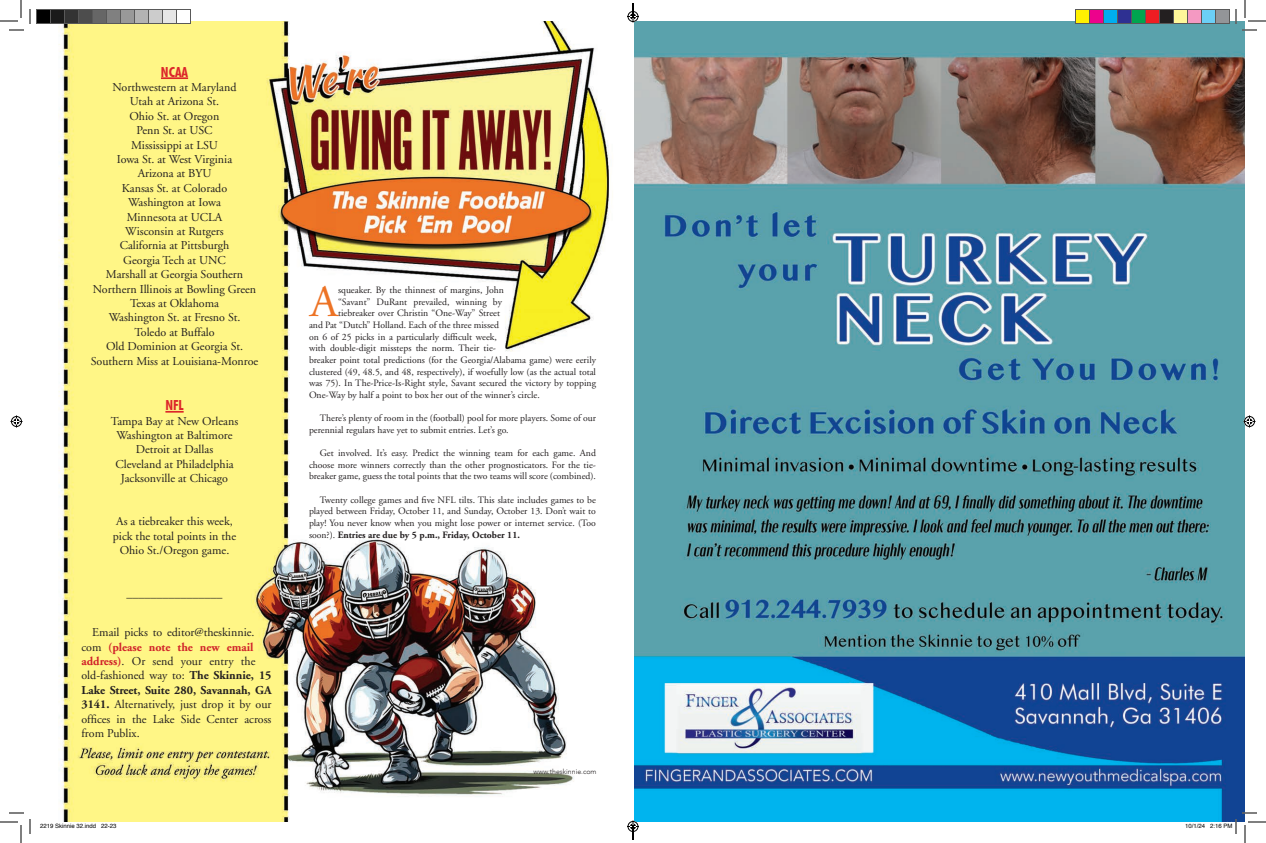
<style>
.page{position:relative;width:1266px;height:843px;background:#fff}
.page>*{position:absolute;margin:0;border:0;box-sizing:border-box;transform-origin:0 0}
.t1{font:44.8px "Adobe Garamond";color:#ed7325}
.t2{font:700 condensed 14px "Futura BT";color:#dc252a}
.t3{font:12px/14.4px "Adobe Garamond";color:#231f20;text-align:center}
.t4{font:9.7px/11.6px "Adobe Garamond";color:#231f20;text-align:justify}
.t5{font:300 7px "Avenir";color:#231f20}
.t6{font:6px "Helvetica";color:#000}
.s1{font-weight:700;color:#d1232a}
.s2{font-weight:700}
</style>
<div class="page">
<img style="left:22px;top:21px;width:1223px;height:801px">
<hr style="left:161px;top:77px;width:27px;height:2px;background:#dc252a">
<svg style="left:165px;top:411px;width:19px;height:2px"></svg>
<svg style="left:0;top:0;width:31px;height:31px"></svg>
<svg style="left:0;top:812px;width:31px;height:31px"></svg>
<svg style="left:1235px;top:0;width:31px;height:31px"></svg>
<svg style="left:10px;top:416px;width:12px;height:12px"></svg>
<svg style="left:1244px;top:416px;width:12px;height:12px"></svg>
<div style="left:36px;top:10px;width:14px;height:14px;background:#000"></div>
<div style="left:36px;top:9px;width:15px;height:15px;border:1px solid #595959"></div>
<div style="left:50px;top:10px;width:14px;height:14px;background:#1a1a1a"></div>
<div style="left:50px;top:9px;width:15px;height:15px;border:1px solid #595959"></div>
<div style="left:64px;top:10px;width:14px;height:14px;background:#333"></div>
<div style="left:64px;top:9px;width:15px;height:15px;border:1px solid #595959"></div>
<div style="left:78px;top:10px;width:14px;height:14px;background:#4d4d4d"></div>
<div style="left:78px;top:9px;width:15px;height:15px;border:1px solid #595959"></div>
<div style="left:92px;top:10px;width:14px;height:14px;background:#666"></div>
<div style="left:92px;top:9px;width:15px;height:15px;border:1px solid #595959"></div>
<div style="left:106px;top:10px;width:14px;height:14px;background:#808080"></div>
<div style="left:106px;top:9px;width:15px;height:15px;border:1px solid #595959"></div>
<div style="left:120px;top:10px;width:14px;height:14px;background:#999"></div>
<div style="left:120px;top:9px;width:15px;height:15px;border:1px solid #595959"></div>
<div style="left:134px;top:10px;width:14px;height:14px;background:#b3b3b3"></div>
<div style="left:134px;top:9px;width:15px;height:15px;border:1px solid #595959"></div>
<div style="left:148px;top:10px;width:14px;height:14px;background:#ccc"></div>
<div style="left:148px;top:9px;width:15px;height:15px;border:1px solid #595959"></div>
<div style="left:162px;top:10px;width:14px;height:14px;background:#e6e6e6"></div>
<div style="left:162px;top:9px;width:15px;height:15px;border:1px solid #595959"></div>
<div style="left:176px;top:10px;width:14px;height:14px;background:#fff"></div>
<div style="left:176px;top:9px;width:15px;height:15px;border:1px solid #595959"></div>
<div style="left:1076px;top:10px;width:14px;height:14px;background:#fff101"></div>
<div style="left:1075px;top:9px;width:15px;height:15px;border:1px solid #595959"></div>
<div style="left:1090px;top:10px;width:14px;height:14px;background:#ed028c"></div>
<div style="left:1089px;top:9px;width:15px;height:15px;border:1px solid #595959"></div>
<div style="left:1104px;top:10px;width:14px;height:14px;background:#00aeef"></div>
<div style="left:1103px;top:9px;width:15px;height:15px;border:1px solid #595959"></div>
<div style="left:1118px;top:10px;width:14px;height:14px;background:#2e3092"></div>
<div style="left:1117px;top:9px;width:15px;height:15px;border:1px solid #595959"></div>
<div style="left:1132px;top:10px;width:14px;height:14px;background:#00a54f"></div>
<div style="left:1131px;top:9px;width:15px;height:15px;border:1px solid #595959"></div>
<div style="left:1146px;top:10px;width:14px;height:14px;background:#ee1d23"></div>
<div style="left:1145px;top:9px;width:15px;height:15px;border:1px solid #595959"></div>
<div style="left:1160px;top:10px;width:14px;height:14px;background:#231f20"></div>
<div style="left:1159px;top:9px;width:15px;height:15px;border:1px solid #595959"></div>
<div style="left:1174px;top:10px;width:14px;height:14px;background:#fff79a"></div>
<div style="left:1173px;top:9px;width:15px;height:15px;border:1px solid #595959"></div>
<div style="left:1188px;top:10px;width:14px;height:14px;background:#f499c2"></div>
<div style="left:1187px;top:9px;width:15px;height:15px;border:1px solid #595959"></div>
<div style="left:1202px;top:10px;width:14px;height:14px;background:#6bcff6"></div>
<div style="left:1201px;top:9px;width:15px;height:15px;border:1px solid #595959"></div>
<div style="left:1216px;top:10px;width:14px;height:14px;background:#939598"></div>
<div style="left:1215px;top:9px;width:15px;height:15px;border:1px solid #595959"></div>
<svg style="left:1185px;top:812px;width:81px;height:31px"></svg>
<svg style="left:627px;top:3px;width:12px;height:19px"></svg>
<svg style="left:627px;top:820px;width:12px;height:20px"></svg>
<h2 class="t2" style="left:161px;top:63px;width:29px">NCAA</h2>
<p class="t3" style="left:91px;top:80px;width:169px">Northwestern at Maryland<br>Utah at Arizona St.<br>Ohio St. at Oregon<br>Penn St. at USC<br>Mississippi at LSU<br>Iowa St. at West Virginia<br>Arizona at BYU<br>Kansas St. at Colorado<br>Washington at Iowa<br>Minnesota at UCLA<br>Wisconsin at Rutgers<br>California at Pittsburgh<br>Georgia Tech at UNC<br>Marshall at Georgia Southern<br>Northern Illinois at Bowling Green<br>Texas at Oklahoma<br>Washington St. at Fresno St.<br>Toledo at Buffalo<br>Old Dominion at Georgia St.<br>Southern Miss at Louisiana-Monroe</p>
<h2 class="t2" style="left:165px;top:397px;width:20px">NFL</h2>
<p class="t3" style="left:111px;top:414px;width:129px">Tampa Bay at New Orleans<br>Washington at Baltimore<br>Detroit at Dallas<br>Cleveland at Philadelphia<br>Jacksonville at Chicago</p>
<p class="t3" style="left:113px;top:515px;width:125px">As a tiebreaker this week, pick the total points in the<br>Ohio St./Oregon game.</p>
<p class="t3" style="left:127px;top:587px;width:97px">________________</p>
<p class="t3" style="left:82px;top:625px;width:192px;text-align:left;text-indent:11px">Email picks to editor@theskinnie. com <span class="s1">(please note the new email address)</span>. Or send your entry the old-fashioned way to: <span class="s2">The Skinnie, 15<br>Lake Street, Suite 280, Savannah, GA<br>3141.</span> Alternatively, just drop it by our offices in the Lake Side Center across from Publix.</p>
<h1 class="t1" style="left:310px;top:278px;width:29px">A</h1>
<p class="t4" style="left:338px;top:285px;width:167px">squeaker. By the thinnest of margins, John</p>
<p class="t4" style="left:338px;top:296px;width:165px">“Savant” DuRant prevailed, winning by</p>
<p class="t4" style="left:338px;top:308px;width:163px">tiebreaker over Christin “One-Way” Street</p>
<p class="t4" style="left:309px;top:319px;width:192px">and Pat “Dutch” Holland. Each of the three missed</p>
<p class="t4" style="left:309px;top:331px;width:189px">on 6 of 25 picks in a particularly difficult week,</p>
<p class="t4" style="left:309px;top:343px;width:188px">with double-digit missteps the norm. Their tie-</p>
<p class="t4" style="left:309px;top:354px;width:289px">breaker point total predictions (for the Georgia/Alabama game) were eerily</p>
<p class="t4" style="left:309px;top:366px;width:289px">clustered (49, 48.5, and 48, respectively), if woefully low (as the actual total</p>
<p class="t4" style="left:309px;top:378px;width:289px">was 75). In The-Price-Is-Right style, Savant secured the victory by topping</p>
<p class="t4" style="left:309px;top:389px;width:232px">One-Way by half a point to box her out of the winner’s circle.</p>
<p class="t4" style="left:309px;top:413px;width:289px;text-indent:11px">There’s plenty of room in the (football) pool for more players. Some of our perennial regulars have yet to submit entries. Let’s go.</p>
<p class="t4" style="left:309px;top:448px;width:289px;text-indent:11px">Get involved. It’s easy. Predict the winning team for each game. And choose more winners correctly than the other prognosticators. For the tie&shy;breaker game, guess the total points that the two teams will score (combined).</p>
<p class="t4" style="left:309px;top:494px;width:289px;text-indent:11px">Twenty college games and five NFL tilts. This slate includes games to be played between Friday, October 11, and Sunday, October 13. Don’t wait to play! You never know when you might lose power or internet service. (Too soon?). <span class="s2">Entries are due by 5 p.m., Friday, October 11.</span></p>
<p class="t5" style="left:534px;top:768px;width:65px">www.theskinnie.com</p>
<p class="t6" style="left:40px;top:821px;width:78px">2219 Skinnie 32.indd 22-23</p>
<p class="t6" style="left:1185px;top:821px;width:49px">10/1/24 2:16 PM</p>
</div>
